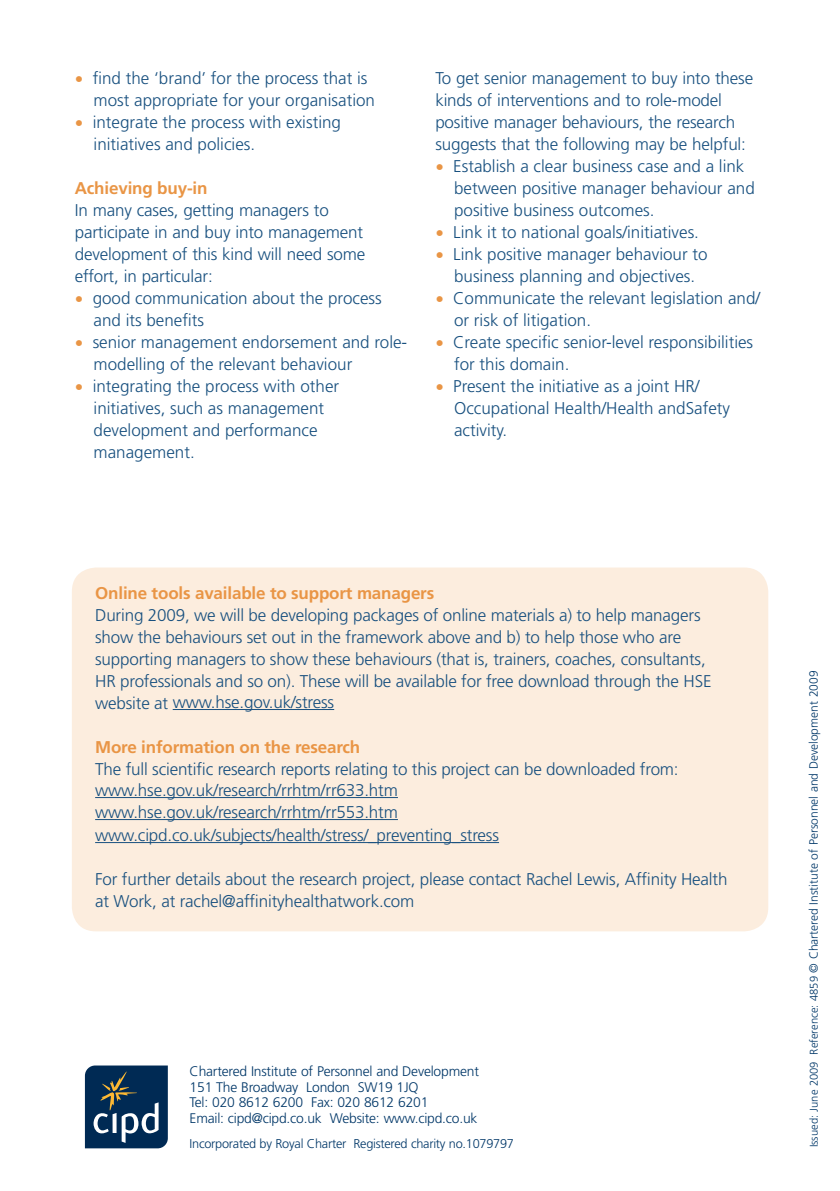
<style>
.page{position:relative;width:840px;height:1191px;background:#fff}
.page>*{position:absolute;margin:0;border:0;box-sizing:border-box;transform-origin:0 0}
.t1{font:300 17px/22px "Frutiger";letter-spacing:-.01em;color:#18507f}
.t2{font:700 17px "Frutiger";letter-spacing:-.01em;color:#e99545}
.t3{font:300 13.8px/15.8px "Frutiger";letter-spacing:-.015em;color:#003768}
.t4{font:300 12.8px "Frutiger";letter-spacing:-.02em;color:#003768}
.t5{font:300 12px "Frutiger";color:#003768}
.s1{color:#e99545}
.s2{font-weight:700;color:#e99545}
.s3{font-size:11.2px}
</style>
<div class="page">
<div style="left:72px;top:567px;width:695px;height:364px;background:#fcedde;border-radius:24px"></div>
<hr style="left:173px;top:709px;width:161px;height:1px;background:#18507f">
<hr style="left:95px;top:797px;width:302px;height:1px;background:#18507f">
<hr style="left:95px;top:819px;width:302px;height:1px;background:#18507f">
<hr style="left:95px;top:842px;width:404px;height:1px;background:#18507f">
<svg style="left:85px;top:1065px;width:83px;height:83px"></svg>
<p class="t1" style="left:93px;top:67px;width:283px;text-indent:-19px"><span class="s1">•</span> find the ‘brand’ for the process that is most appropriate for your organisation</p>
<p class="t1" style="left:93px;top:111px;width:249px;text-indent:-19px"><span class="s1">•</span> integrate the process with existing initiatives and policies.</p>
<p class="t2" style="left:75px;top:178px;width:134px">Achieving buy-in</p>
<p class="t1" style="left:75px;top:199px;width:292px">In many cases, getting managers to participate in and buy into management development of this kind will need some effort, in particular:</p>
<p class="t1" style="left:93px;top:287px;width:289px;text-indent:-19px"><span class="s1">•</span> good communication about the process and its benefits</p>
<p class="t1" style="left:93px;top:331px;width:315px;text-indent:-19px"><span class="s1">•</span> senior management endorsement and role&shy;modelling of the relevant behaviour</p>
<p class="t1" style="left:93px;top:375px;width:247px;text-indent:-19px"><span class="s1">•</span> integrating the process with other initiatives, such as management development and performance management.</p>
<p class="t1" style="left:435px;top:67px;width:319px">To get senior management to buy into these kinds of interventions and to role-model positive manager behaviours, the research suggests that the following may be helpful:</p>
<p class="t1" style="left:454px;top:155px;width:302px;text-indent:-19px"><span class="s1">•</span> Establish a clear business case and a link between positive manager behaviour and positive business outcomes.</p>
<p class="t1" style="left:435px;top:221px;width:265px"><span class="s1">•</span> Link it to national goals/initiatives.</p>
<p class="t1" style="left:435px;top:243px;width:273px;text-align:center"><span class="s1">•</span> Link positive manager behaviour to business planning and objectives.</p>
<p class="t1" style="left:454px;top:287px;width:307px;text-indent:-19px"><span class="s1">•</span> Communicate the relevant legislation and/ or risk of litigation.</p>
<p class="t1" style="left:454px;top:331px;width:300px;text-indent:-19px"><span class="s1">•</span> Create specific senior-level responsibilities for this domain.</p>
<p class="t1" style="left:435px;top:375px;width:266px"><span class="s1">•</span> Present the initiative as a joint HR/</p>
<p class="t1" style="left:454px;top:397px;width:277px">Occupational Health/Health andSafety</p>
<p class="t1" style="left:454px;top:419px;width:55px">activity.</p>
<p class="t1" style="left:95px;top:582px;width:617px"><span class="s2">Online tools available to support managers<br></span>During 2009, we will be developing packages of online materials a) to help managers show the behaviours set out in the framework above and b) to help those who are supporting managers to show these behaviours (that is, trainers, coaches, consultants, HR professionals and so on). These will be available for free download through the HSE website at www.hse.gov.uk/stress</p>
<p class="t1" style="left:95px;top:736px;width:584px"><span class="s2">More information on the research<br></span>The full scientific research reports relating to this project can be downloaded from: www.hse.gov.uk/research/rrhtm/rr633.htm www.hse.gov.uk/research/rrhtm/rr553.htm www.cipd.co.uk/subjects/health/stress/_preventing_stress</p>
<p class="t1" style="left:95px;top:868px;width:633px">For further details about the research project, please contact Rachel Lewis, Affinity Health at Work, at rachel@affinityhealthatwork.com</p>
<p class="t3" style="left:189px;top:1063px;width:291px">Chartered Institute of Personnel and Development 151 The Broadway London SW19 1JQ<br>Tel: 020 8612 6200 Fax: 020 8612 6201<br>Email: cipd@cipd.co.uk Website: www.cipd.co.uk</p>
<p class="t4" style="left:189px;top:1136px;width:325px">Incorporated by Royal Charter Registered charity no.1079797</p>
<p class="t5" style="left:806px;top:1147px;width:478px;rotate:-90deg"><span class="s3">Issued: June 2009 Reference: 4859</span> © Chartered Institute of Personnel and Development 2009</p>
</div>
